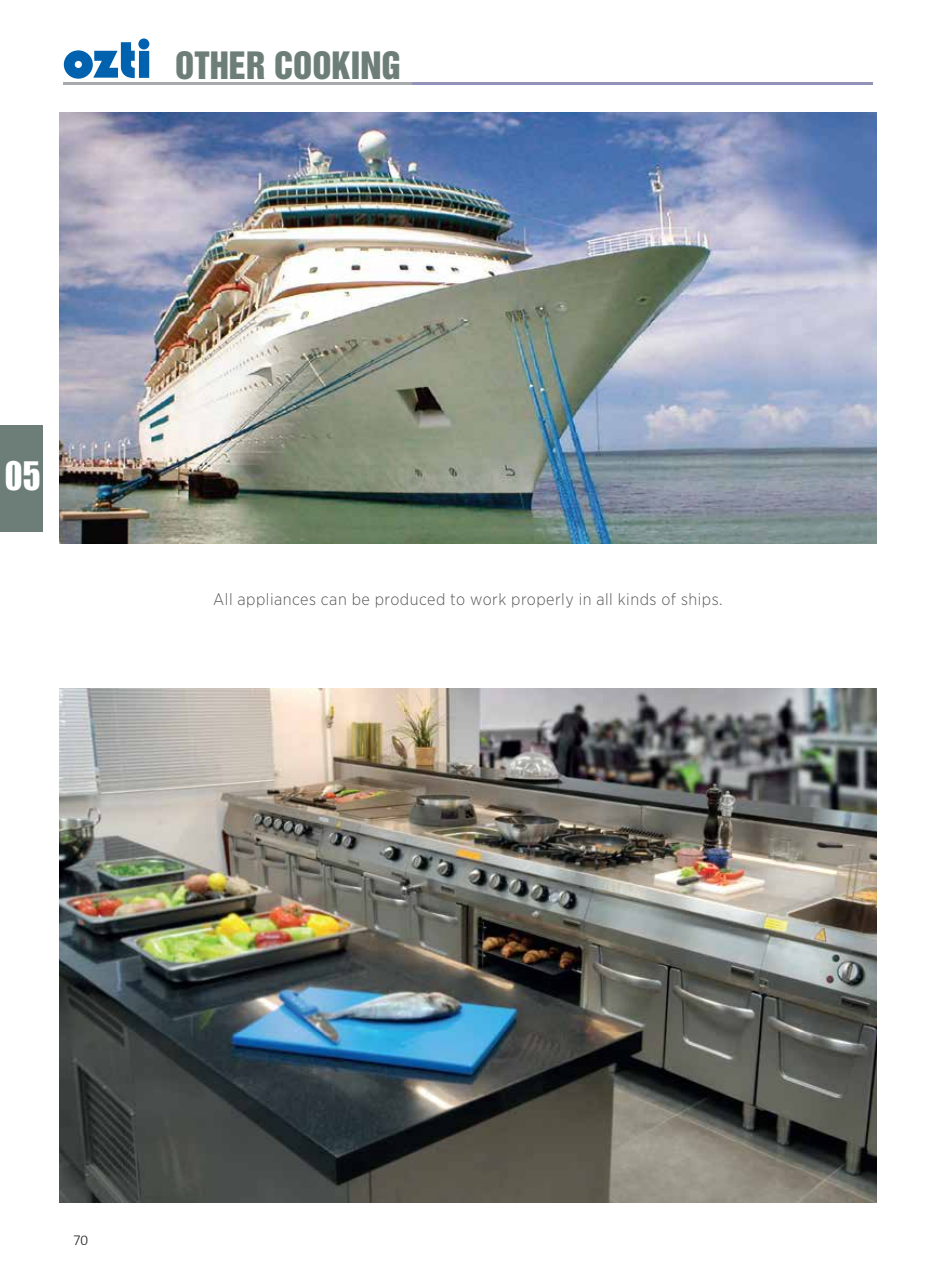
<style>
.page{position:relative;width:936px;height:1276px;background:#fff}
.page>*{position:absolute;margin:0;border:0;box-sizing:border-box;transform-origin:0 0}
.t1{font:36px "Impact";color:#fff;scale:.92 1}
.t2{font:34.5px "Helvetica Inserat";color:#6d7e78}
.t3{font:300 16.5px "Gotham Narrow";letter-spacing:.03em;color:#58595b}
.t4{font:300 15px "Calibri";color:#231f20}
</style>
<div class="page">
<div style="left:0;top:425px;width:43px;height:106px;background:#6d7e78"></div>
<hr style="left:64px;top:82px;width:348px;height:3px;background:#a7a9ac">
<hr style="left:412px;top:82px;width:460px;height:3px;background:#9392b9">
<svg style="left:64px;top:38px;width:85px;height:41px"></svg>
<img style="left:60px;top:112px;width:816px;height:432px">
<img style="left:60px;top:688px;width:816px;height:515px">
<h2 class="t2" style="left:175px;top:45px;width:227px">OTHER COOKING</h2>
<h1 class="t1" style="left:5px;top:447px;width:40px">05</h1>
<p class="t3" style="left:213px;top:589px;width:511px">All appliances can be produced to work properly in all kinds of ships.</p>
<p class="t4" style="left:73px;top:1230px;width:17px">70</p>
</div>
